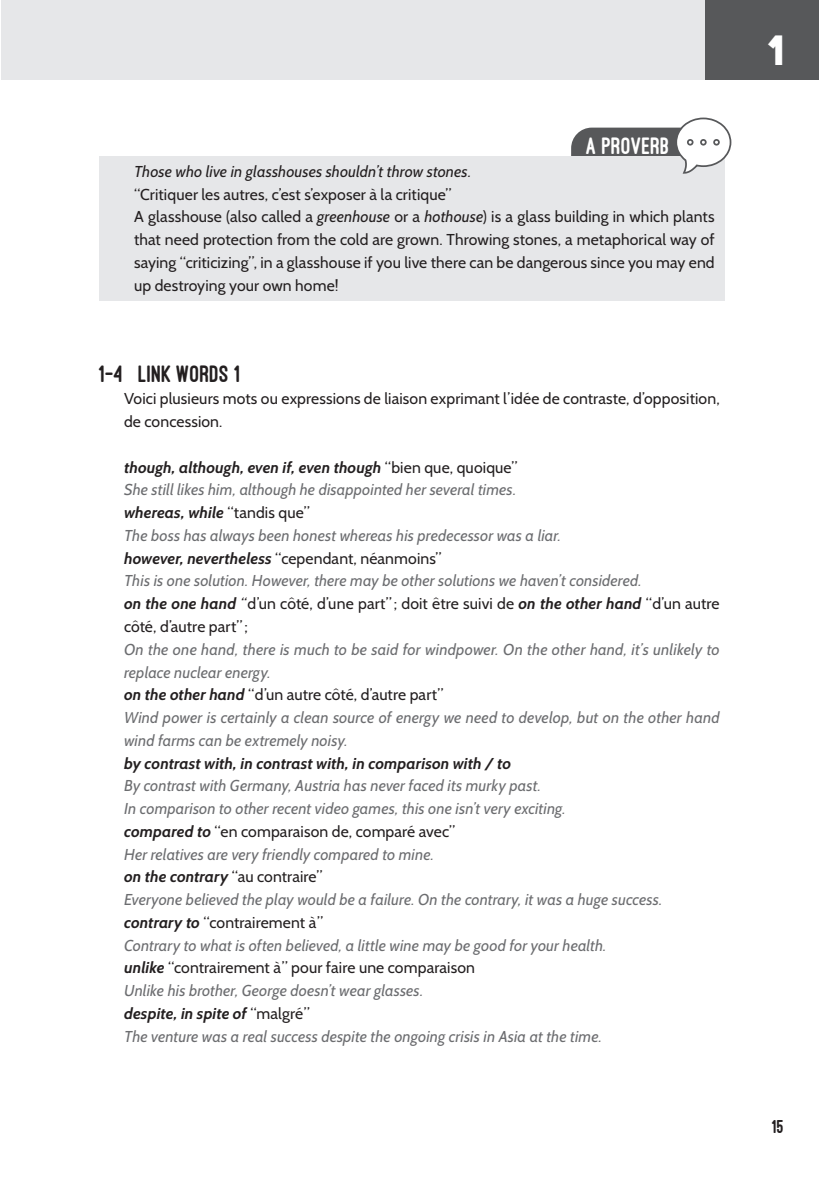
<style>
.page{position:relative;width:819px;height:1191px;background:#fff}
.page>*{position:absolute;margin:0;border:0;box-sizing:border-box;transform-origin:0 0}
.t1{font:40.25px "The Bold Font";color:#fff}
.t2{font:800 24.5px "Ostrich Sans";letter-spacing:.005em;color:#231f20}
.t3{font:800 24.5px "Ostrich Sans";letter-spacing:.005em;color:#fff}
.t4{font:800 19.25px "Ostrich Sans";color:#231f20}
.t5{font:italic 15.75px/22.8px "Cabin";letter-spacing:.01em;color:#6c6d70}
.t6{font:15.75px/22.8px "Cabin";letter-spacing:.01em;color:#231f20}
.t7{font:italic 700 15.75px "Cabin";letter-spacing:.005em;color:#231f20}
.t8{font:italic 15.75px "Cabin";letter-spacing:.01em;color:#231f20}
.s1{font-style:italic}
.s2{font-weight:700;color:#231f20}
.s3{font-style:normal;color:#231f20}
.s4{color:#231f20}
</style>
<div class="page">
<div style="left:1px;top:0;width:818px;height:79px;background:#e6e7e9"></div>
<div style="left:704px;top:0;width:115px;height:79px;background:#57585a"></div>
<div style="left:99px;top:157px;width:625px;height:30px;background:#e6e7e9"></div>
<div style="left:99px;top:179px;width:625px;height:30px;background:#e6e7e9"></div>
<div style="left:99px;top:202px;width:625px;height:98px;background:#e6e7e9"></div>
<svg style="left:571px;top:127px;width:154px;height:45px"></svg>
<h2 class="t3" style="left:586px;top:133px;width:85px">A PROVERB</h2>
<p class="t8" style="left:134px;top:162px;width:339px">Those who live in glasshouses shouldn’t throw stones.</p>
<p class="t6" style="left:134px;top:182px;width:582px">“Critiquer les autres, c’est s’exposer à la critique”<br>A glasshouse (also called a <span class="s1">greenhouse</span> or a <span class="s1">hothouse</span>) is a glass building in which plants that need protection from the cold are grown. Throwing stones, a metaphorical way of saying “criticizing”, in a glasshouse if you live there can be dangerous since you may end up destroying your own home!</p>
<h2 class="t2" style="left:99px;top:360px;width:143px">1-4 LINK WORDS 1</h2>
<p class="t6" style="left:124px;top:387px;width:597px">Voici plusieurs mots ou expressions de liaison exprimant l’idée de contraste, d’opposition, de concession.</p>
<p class="t5" style="left:124px;top:455px;width:597px"><span class="s2">though, although, even if, even though</span> <span class="s3">“bien que, quoique”<br></span>She still likes him, although he disappointed her several times.<br><span class="s2">whereas, while</span> <span class="s3">“tandis que”<br></span>The boss has always been honest whereas his predecessor was a liar.<br><span class="s2">however, nevertheless</span> <span class="s3">“cependant, néanmoins”<br></span>This is one solution. However, there may be other solutions we haven’t considered.<br><span class="s2">on the one hand</span> <span class="s4">“</span><span class="s3">d’un côté, d’une part”; doit être suivi de</span> <span class="s2">on the other hand</span> <span class="s3">“d’un autre côté, d’autre part”;</span></p>
<p class="t5" style="left:124px;top:637px;width:597px">On the one hand, there is much to be said for windpower. On the other hand, it’s unlikely to replace nuclear energy.<br><span class="s2">on the other hand</span> <span class="s3">“d’un autre côté, d’autre part”<br></span>Wind power is certainly a clean source of energy we need to develop, but on the other hand wind farms can be extremely noisy.</p>
<p class="t7" style="left:124px;top:753px;width:388px">by contrast with, in contrast with, in comparison with / to</p>
<p class="t5" style="left:124px;top:774px;width:540px">By contrast with Germany, Austria has never faced its murky past.<br>In comparison to other recent video games, this one isn’t very exciting.<br><span class="s2">compared to</span> <span class="s3">“en comparaison de, comparé avec”<br></span>Her relatives are very friendly compared to mine.<br><span class="s2">on the contrary</span> <span class="s3">“au contraire”<br></span>Everyone believed the play would be a failure. On the contrary, it was a huge success. <span class="s2">contrary to</span> <span class="s3">“contrairement à”<br></span>Contrary to what is often believed, a little wine may be good for your health.<br><span class="s2">unlike</span> <span class="s3">“contrairement à” pour faire une comparaison<br></span>Unlike his brother, George doesn’t wear glasses.<br><span class="s2">despite, in spite of</span> <span class="s3">“malgré”<br></span>The venture was a real success despite the ongoing crisis in Asia at the time.</p>
<h1 class="t1" style="left:766px;top:25px;width:20px">1</h1>
<p class="t4" style="left:772px;top:1116px;width:13px">15</p>
</div>
